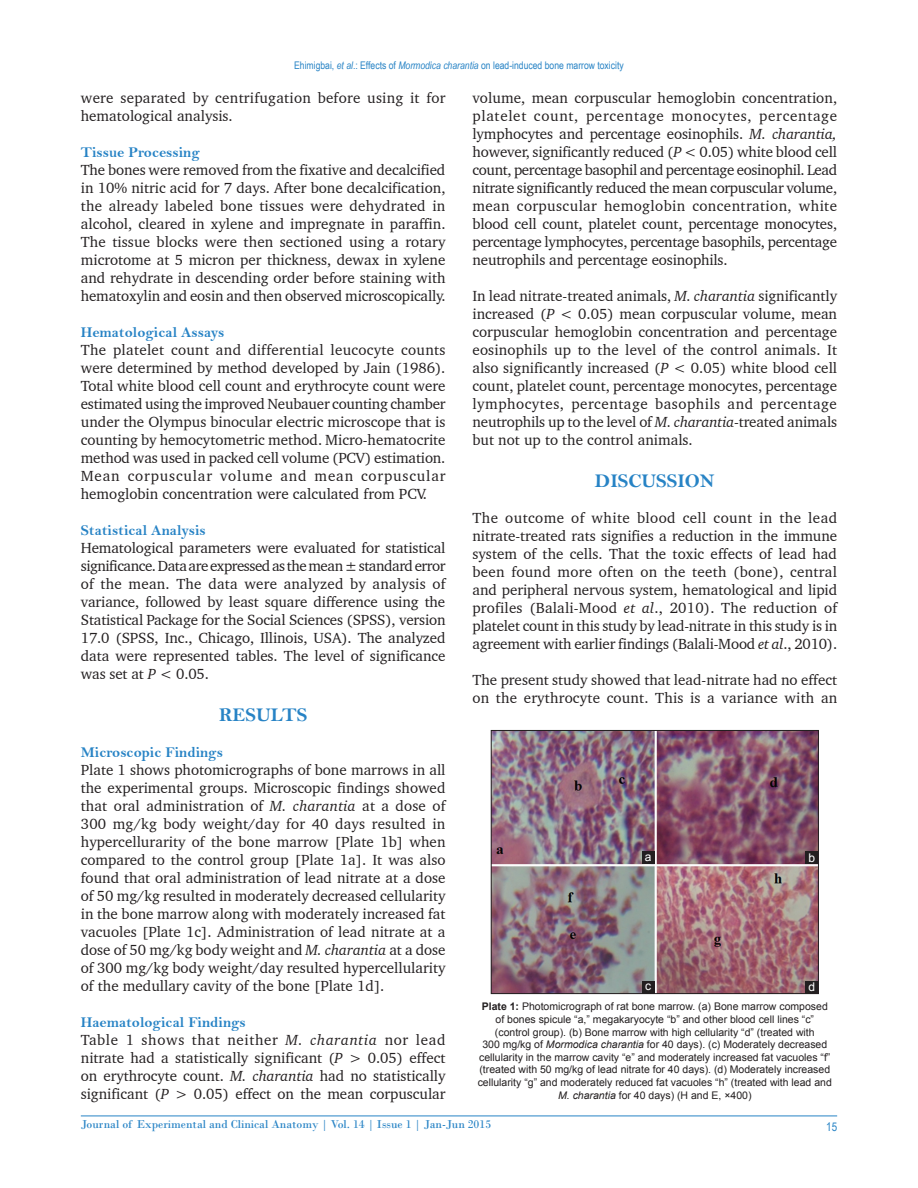
<style>
.page{position:relative;width:918px;height:1188px;background:#fff}
.page>*{position:absolute;margin:0;border:0;box-sizing:border-box;transform-origin:0 0}
.t1{font:19.5px "Bell MT Bold";color:#2783c5}
.TX{font:15px/18px "Charter BT";color:#231f20;text-align:justify}
.t2{font:15px "Bell MT Bold";color:#2783c5}
.t3{font:12px "Bodoni";color:#2783c5}
.LABEL{font:12px "Arial";color:#fff}
.t4{font:12px "Arial Narrow";color:#2783c5}
.FGC{font:10.5px/12.6px "Arial";color:#231f20;text-align:center}
.t5{font:10.5px "Arial Narrow";color:#2783c5}
.s1{font-style:italic}
.s2{font-weight:700}
</style>
<div class="page">
<hr style="left:81px;top:1116px;width:756px;height:1px;background:#2783c5">
<img style="left:493px;top:732px;width:324px;height:260px">
<div style="left:491px;top:730px;width:328px;height:264px;border:1px solid #231f20"></div>
<div style="left:806px;top:981px;width:12px;height:13px;background:#231f20"></div>
<div style="left:642px;top:981px;width:12px;height:13px;background:#231f20"></div>
<div style="left:806px;top:851px;width:12px;height:13px;background:#231f20"></div>
<div style="left:642px;top:851px;width:12px;height:13px;background:#231f20"></div>
<p class="t5" style="left:294px;top:58px;width:331px">Ehimigbai, <span class="s1">et al</span>.: Effects of <span class="s1">Mormodica charantia</span> on lead‑induced bone marrow toxicity</p>
<p class="TX" style="left:81px;top:89px;width:366px">were separated by centrifugation before using it for hematological analysis.</p>
<h2 class="t2" style="left:81px;top:144px;width:121px">Tissue Processing</h2>
<p class="TX" style="left:81px;top:161px;width:366px">The bones were removed from the fixative and decalcified in 10% nitric acid for 7 days. After bone decalcification, the already labeled bone tissues were dehydrated in alcohol, cleared in xylene and impregnate in paraffin.<br>The tissue blocks were then sectioned using a rotary microtome at 5 micron per thickness, dewax in xylene and rehydrate in descending order before staining with hematoxylin and eosin and then observed microscopically.</p>
<h2 class="t2" style="left:81px;top:324px;width:145px">Hematological Assays</h2>
<p class="TX" style="left:81px;top:341px;width:366px">The platelet count and differential leucocyte counts were determined by method developed by Jain (1986).<br>Total white blood cell count and erythrocyte count were estimated using the improved Neubauer counting chamber under the Olympus binocular electric microscope that is counting by hemocytometric method. Micro‑hematocrite method was used in packed cell volume (PCV) estimation.<br>Mean corpuscular volume and mean corpuscular hemoglobin concentration were calculated from PCV.</p>
<h2 class="t2" style="left:81px;top:522px;width:127px">Statistical Analysis</h2>
<p class="TX" style="left:81px;top:539px;width:366px">Hematological parameters were evaluated for statistical significance. Data are expressed as the mean±standard error of the mean. The data were analyzed by analysis of variance, followed by least square difference using the Statistical Package for the Social Sciences (SPSS), version 17.0 (SPSS, Inc., Chicago, Illinois, USA). The analyzed data were represented tables. The level of significance was set at <span class="s1">P</span> &lt; 0.05.</p>
<h1 class="t1" style="left:219px;top:703px;width:90px">RESULTS</h1>
<h2 class="t2" style="left:81px;top:743px;width:144px">Microscopic Findings</h2>
<p class="TX" style="left:81px;top:760px;width:366px">Plate 1 shows photomicrographs of bone marrows in all the experimental groups. Microscopic findings showed that oral administration of <span class="s1">M. charantia</span> at a dose of 300 mg/kg body weight/day for 40 days resulted in hypercellurarity of the bone marrow [Plate 1b] when compared to the control group [Plate 1a]. It was also found that oral administration of lead nitrate at a dose of 50 mg/kg resulted in moderately decreased cellularity in the bone marrow along with moderately increased fat vacuoles [Plate 1c]. Administration of lead nitrate at a dose of 50 mg/kg body weight and <span class="s1">M. charantia</span> at a dose of 300 mg/kg body weight/day resulted hypercellularity of the medullary cavity of the bone [Plate 1d].</p>
<h2 class="t2" style="left:81px;top:1013px;width:167px">Haematological Findings</h2>
<p class="TX" style="left:81px;top:1030px;width:366px">Table 1 shows that neither <span class="s1">M. charantia</span> nor lead nitrate had a statistically significant (<span class="s1">P</span> &gt; 0.05) effect on erythrocyte count. <span class="s1">M. charantia</span> had no statistically significant (<span class="s1">P</span> &gt; 0.05) effect on the mean corpuscular</p>
<p class="TX" style="left:472px;top:89px;width:366px">volume, mean corpuscular hemoglobin concentration, platelet count, percentage monocytes, percentage lymphocytes and percentage eosinophils. <span class="s1">M. charantia, </span>however, significantly reduced (<span class="s1">P</span> &lt; 0.05) white blood cell count, percentage basophil and percentage eosinophil. Lead nitrate significantly reduced the mean corpuscular volume, mean corpuscular hemoglobin concentration, white blood cell count, platelet count, percentage monocytes, percentage lymphocytes, percentage basophils, percentage neutrophils and percentage eosinophils.</p>
<p class="TX" style="left:472px;top:287px;width:366px">In lead nitrate‑treated animals, <span class="s1">M. charantia</span> significantly increased (<span class="s1">P</span> &lt; 0.05) mean corpuscular volume, mean corpuscular hemoglobin concentration and percentage eosinophils up to the level of the control animals. It also significantly increased (<span class="s1">P</span> &lt; 0.05) white blood cell count, platelet count, percentage monocytes, percentage lymphocytes, percentage basophils and percentage neutrophils up to the level of <span class="s1">M. charantia</span>‑treated animals but not up to the control animals.</p>
<h1 class="t1" style="left:595px;top:469px;width:121px">DISCUSSION</h1>
<p class="TX" style="left:472px;top:508px;width:366px">The outcome of white blood cell count in the lead nitrate‑treated rats signifies a reduction in the immune system of the cells. That the toxic effects of lead had been found more often on the teeth (bone), central and peripheral nervous system, hematological and lipid profiles (Balali‑Mood <span class="s1">et al</span>., 2010). The reduction of platelet count in this study by lead‑nitrate in this study is in agreement with earlier findings (Balali‑Mood <span class="s1">et al</span>., 2010).</p>
<p class="TX" style="left:472px;top:670px;width:366px">The present study showed that lead‑nitrate had no effect on the erythrocyte count. This is a variance with an</p>
<p class="LABEL" style="left:645px;top:849px;width:8px">a</p>
<p class="LABEL" style="left:809px;top:850px;width:8px">b</p>
<p class="LABEL" style="left:645px;top:978px;width:7px">c</p>
<p class="LABEL" style="left:809px;top:979px;width:8px">d</p>
<p class="FGC" style="left:478px;top:1001px;width:356px"><span class="s2">Plate 1:</span> Photomicrograph of rat bone marrow. (a) Bone marrow composed of bones spicule “a,” megakaryocyte “b” and other blood cell lines “c” (control group). (b) Bone marrow with high cellularity “d” (treated with<br>300 mg/kg of <span class="s1">Mormodica charantia</span> for 40 days). (c) Moderately decreased cellularity in the marrow cavity “e” and moderately increased fat vacuoles “f” (treated with 50 mg/kg of lead nitrate for 40 days). (d) Moderately increased cellularity “g” and moderately reduced fat vacuoles “h” (treated with lead and <span class="s1">M. charantia</span> for 40 days) (H and E, ×400)</p>
<p class="t3" style="left:81px;top:1117px;width:412px">Journal of Experimental and Clinical Anatomy | Vol. 14 | Issue 1 | Jan-Jun 2015</p>
<p class="t4" style="left:826px;top:1118px;width:12px">15</p>
</div>
